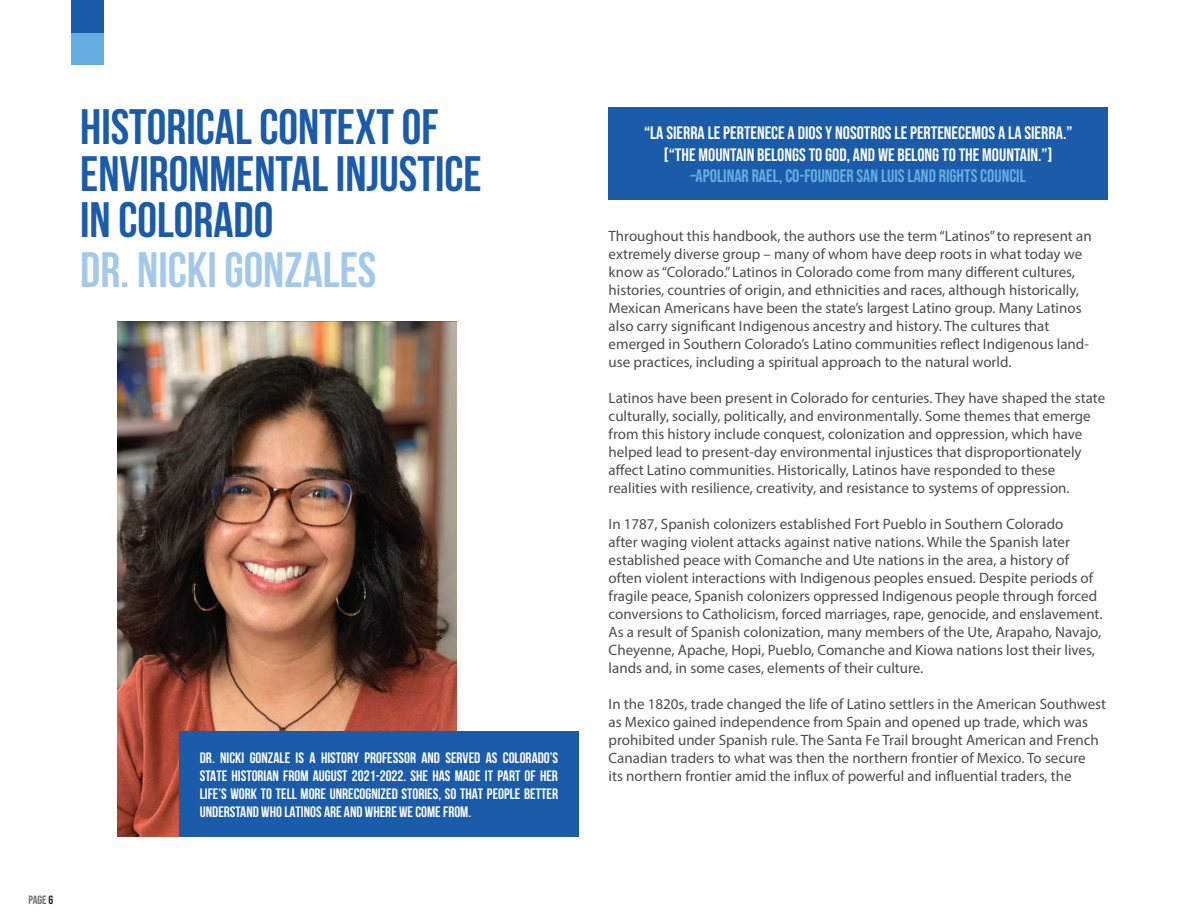
<style>
.page{position:relative;width:1188px;height:918px;background:#fff}
.page>*{position:absolute;margin:0;border:0;box-sizing:border-box;transform-origin:0 0}
.t1{font:700 49.5px/46.5px "Bebas Neue";color:#1a5baa}
.t2{font:700 49.5px "Bebas Neue";color:#a3c9ea}
.t3{font:18px/21.6px "Bebas Neue";color:#fff;text-align:center}
.t4{font:18px "Bebas Neue";color:#66afe0}
.t5{font:15px/18px "Myriad Pro";color:#4b4c4d}
.t6{font:700 15px/18px "Bebas Neue";color:#fff;text-align:justify}
.t7{font:12px "Bebas Neue";color:#6c6d70}
.s1{color:#231f20}
</style>
<div class="page">
<div style="left:609px;top:108px;width:499px;height:92px;background:#1a5baa"></div>
<div style="left:72px;top:32px;width:32px;height:33px;background:#64afe0"></div>
<div style="left:72px;top:0;width:32px;height:32px;background:#1a5baa"></div>
<img style="left:117px;top:321px;width:339px;height:516px">
<div style="left:179px;top:731px;width:400px;height:106px;background:#1a5baa"></div>
<h1 class="t1" style="left:80px;top:103px;width:403px">HISTORICAL CONTEXT OF<br>ENVIRONMENTAL INJUSTICE<br>IN COLORADO</h1>
<h1 class="t2" style="left:80px;top:243px;width:298px">DR. NICKI GONZALES</h1>
<p class="t7" style="left:28px;top:893px;width:26px">PAGE <span class="s1">6</span></p>
<p class="t6" style="left:200px;top:748px;width:360px">DR. NICKI GONZALE IS A HISTORY PROFESSOR AND SERVED AS COLORADO’S STATE HISTORIAN FROM AUGUST 2021-2022. SHE HAS MADE IT PART OF HER LIFE’S WORK TO TELL MORE UNRECOGNIZED STORIES, SO THAT PEOPLE BETTER UNDERSTAND WHO LATINOS ARE AND WHERE WE COME FROM.</p>
<p class="t3" style="left:644px;top:122px;width:430px">“LA SIERRA LE PERTENECE A DIOS Y NOSOTROS LE PERTENECEMOS A LA SIERRA.” [“THE MOUNTAIN BELONGS TO GOD, AND WE BELONG TO THE MOUNTAIN.”]</p>
<p class="t4" style="left:691px;top:166px;width:337px">–APOLINAR RAEL, CO-FOUNDER SAN LUIS LAND RIGHTS COUNCIL</p>
<p class="t5" style="left:609px;top:227px;width:485px">Throughout this handbook, the authors use the term “Latinos” to represent an extremely diverse group – many of whom have deep roots in what today we know as “Colorado.” Latinos in Colorado come from many different cultures, histories, countries of origin, and ethnicities and races, although historically, Mexican Americans have been the state’s largest Latino group. Many Latinos also carry significant Indigenous ancestry and history. The cultures that emerged in Southern Colorado’s Latino communities reflect Indigenous land&shy;use practices, including a spiritual approach to the natural world.</p>
<p class="t5" style="left:609px;top:389px;width:498px">Latinos have been present in Colorado for centuries. They have shaped the state culturally, socially, politically, and environmentally. Some themes that emerge from this history include conquest, colonization and oppression, which have helped lead to present-day environmental injustices that disproportionately affect Latino communities. Historically, Latinos have responded to these realities with resilience, creativity, and resistance to systems of oppression.</p>
<p class="t5" style="left:609px;top:515px;width:496px">In 1787, Spanish colonizers established Fort Pueblo in Southern Colorado<br>after waging violent attacks against native nations. While the Spanish later established peace with Comanche and Ute nations in the area, a history of often violent interactions with Indigenous peoples ensued. Despite periods of fragile peace, Spanish colonizers oppressed Indigenous people through forced conversions to Catholicism, forced marriages, rape, genocide, and enslavement.<br>As a result of Spanish colonization, many members of the Ute, Arapaho, Navajo, Cheyenne, Apache, Hopi, Pueblo, Comanche and Kiowa nations lost their lives, lands and, in some cases, elements of their culture.</p>
<p class="t5" style="left:609px;top:695px;width:499px">In the 1820s, trade changed the life of Latino settlers in the American Southwest as Mexico gained independence from Spain and opened up trade, which was prohibited under Spanish rule. The Santa Fe Trail brought American and French Canadian traders to what was then the northern frontier of Mexico. To secure<br>its northern frontier amid the influx of powerful and influential traders, the</p>
</div>
